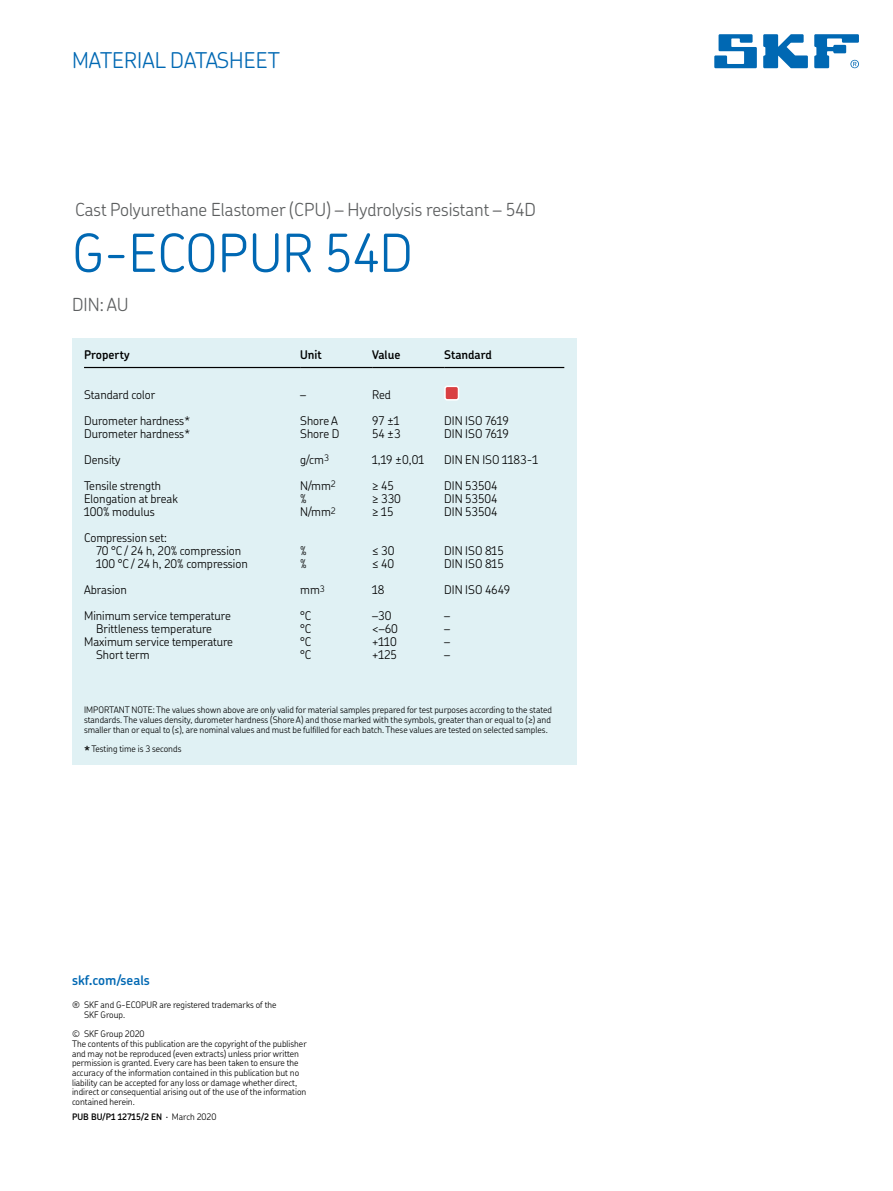
<style>
.page{position:relative;width:893px;height:1191px;background:#fff}
.page>*{position:absolute;margin:0;border:0;box-sizing:border-box;transform-origin:0 0}
.t1{font:300 52.5px "SKF Chevin OT";color:#0068b3}
.t2{font:300 21.75px "SKF Chevin OT";color:#0068b3}
.t3{font:300 18px "SKF Chevin OT";color:#5d5f60}
.t4{font:600 13.5px "SKF Chevin OT";color:#0068b3}
.t5{font:300 12px/13px "SKF Chevin OT";color:#000}
.t6{font:600 12px "SKF Chevin OT";color:#000}
.t7{font:300 9px/9.8px "SKF Chevin OT";color:#000}
.t8{font:600 9px "SKF Chevin OT";color:#000}
.s1{font-weight:600;font-size:12.6px}
.s2{font-weight:300}
</style>
<div class="page">
<div style="left:72px;top:338px;width:504px;height:426px;background:#e0f1f4"></div>
<hr style="left:84px;top:367px;width:216px;height:1px;background:#000">
<hr style="left:300px;top:367px;width:72px;height:1px;background:#000">
<hr style="left:372px;top:367px;width:72px;height:1px;background:#000">
<hr style="left:444px;top:367px;width:120px;height:1px;background:#000">
<div style="left:445px;top:386px;width:13px;height:14px;background:#d94042;border-radius:2px"></div>
<div style="left:444px;top:386px;width:15px;height:15px;border:1px solid #fff;border-radius:2px"></div>
<svg style="left:714px;top:34px;width:42px;height:34px"></svg>
<svg style="left:763px;top:34px;width:44px;height:34px"></svg>
<svg style="left:814px;top:34px;width:44px;height:34px"></svg>
<h2 class="t2" style="left:72px;top:50px;width:209px">MATERIAL DATASHEET</h2>
<h3 class="t3" style="left:75px;top:202px;width:462px">Cast Polyurethane Elastomer (CPU) – Hydrolysis resistant – 54D</h3>
<h1 class="t1" style="left:72px;top:229px;width:342px">G-ECOPUR 54D</h1>
<h3 class="t3" style="left:72px;top:296px;width:58px">DIN: AU</h3>
<h3 class="t6" style="left:84px;top:350px;width:47px">Property</h3>
<h3 class="t6" style="left:300px;top:350px;width:23px">Unit</h3>
<h3 class="t6" style="left:372px;top:350px;width:30px">Value</h3>
<h3 class="t6" style="left:444px;top:350px;width:49px">Standard</h3>
<h3 class="t5" style="left:84px;top:388px;width:73px">Standard color</h3>
<h3 class="t5" style="left:300px;top:388px;width:7px">–</h3>
<h3 class="t5" style="left:372px;top:388px;width:20px">Red</h3>
<h3 class="t5" style="left:84px;top:414px;width:107px">Durometer hardness*</h3>
<h3 class="t5" style="left:300px;top:414px;width:39px">Shore A</h3>
<h3 class="t5" style="left:372px;top:414px;width:29px">97 ±1</h3>
<h3 class="t5" style="left:444px;top:414px;width:66px">DIN ISO 7619</h3>
<h3 class="t5" style="left:84px;top:427px;width:107px">Durometer hardness*</h3>
<h3 class="t5" style="left:300px;top:427px;width:41px">Shore D</h3>
<h3 class="t5" style="left:372px;top:427px;width:30px">54 ±3</h3>
<h3 class="t5" style="left:444px;top:427px;width:66px">DIN ISO 7619</h3>
<h3 class="t5" style="left:84px;top:453px;width:38px">Density</h3>
<h3 class="t5" style="left:300px;top:453px;width:30px">g/cm<sup>3</sup></h3>
<h3 class="t5" style="left:372px;top:453px;width:54px">1,19 ±0,01</h3>
<h3 class="t5" style="left:444px;top:453px;width:95px">DIN EN ISO 1183-1</h3>
<h3 class="t5" style="left:84px;top:479px;width:78px">Tensile strength</h3>
<h3 class="t5" style="left:300px;top:479px;width:37px">N/mm<sup>2</sup></h3>
<h3 class="t5" style="left:372px;top:479px;width:23px">≥ 45</h3>
<h3 class="t5" style="left:444px;top:479px;width:55px">DIN 53504</h3>
<h3 class="t5" style="left:84px;top:493px;width:95px">Elongation at break</h3>
<h3 class="t5" style="left:300px;top:493px;width:8px">%</h3>
<h3 class="t5" style="left:372px;top:493px;width:30px">≥ 330</h3>
<h3 class="t5" style="left:444px;top:493px;width:55px">DIN 53504</h3>
<h3 class="t5" style="left:84px;top:506px;width:72px">100% modulus</h3>
<h3 class="t5" style="left:300px;top:506px;width:37px">N/mm<sup>2</sup></h3>
<h3 class="t5" style="left:372px;top:506px;width:23px">≥ 15</h3>
<h3 class="t5" style="left:444px;top:506px;width:55px">DIN 53504</h3>
<h3 class="t5" style="left:96px;top:532px;width:147px;text-indent:-12px">Compression set:<br>70 °C / 24 h, 20% compression</h3>
<h3 class="t5" style="left:300px;top:545px;width:8px">%</h3>
<h3 class="t5" style="left:372px;top:545px;width:24px">≤ 30</h3>
<h3 class="t5" style="left:444px;top:545px;width:61px">DIN ISO 815</h3>
<h3 class="t5" style="left:96px;top:558px;width:153px">100 °C / 24 h, 20% compression</h3>
<h3 class="t5" style="left:300px;top:558px;width:8px">%</h3>
<h3 class="t5" style="left:372px;top:558px;width:23px">≤ 40</h3>
<h3 class="t5" style="left:444px;top:558px;width:61px">DIN ISO 815</h3>
<h3 class="t5" style="left:84px;top:584px;width:44px">Abrasion</h3>
<h3 class="t5" style="left:300px;top:584px;width:26px">mm<sup>3</sup></h3>
<h3 class="t5" style="left:372px;top:584px;width:14px">18</h3>
<h3 class="t5" style="left:444px;top:584px;width:68px">DIN ISO 4649</h3>
<h3 class="t5" style="left:84px;top:610px;width:148px">Minimum service temperature</h3>
<h3 class="t5" style="left:300px;top:610px;width:13px">°C</h3>
<h3 class="t5" style="left:372px;top:610px;width:21px">–30</h3>
<h3 class="t5" style="left:444px;top:610px;width:7px">–</h3>
<h3 class="t5" style="left:96px;top:623px;width:117px">Brittleness temperature</h3>
<h3 class="t5" style="left:300px;top:623px;width:13px">°C</h3>
<h3 class="t5" style="left:372px;top:623px;width:27px">&lt;–60</h3>
<h3 class="t5" style="left:444px;top:623px;width:7px">–</h3>
<h3 class="t5" style="left:84px;top:636px;width:150px">Maximum service temperature</h3>
<h3 class="t5" style="left:300px;top:636px;width:13px">°C</h3>
<h3 class="t5" style="left:372px;top:636px;width:26px">+110</h3>
<h3 class="t5" style="left:444px;top:636px;width:7px">–</h3>
<h3 class="t5" style="left:96px;top:649px;width:55px">Short term</h3>
<h3 class="t5" style="left:300px;top:649px;width:13px">°C</h3>
<h3 class="t5" style="left:372px;top:649px;width:26px">+125</h3>
<h3 class="t5" style="left:444px;top:649px;width:7px">–</h3>
<p class="t7" style="left:84px;top:706px;width:469px;text-align:justify">IMPORTANT NOTE: The values shown above are only valid for material samples prepared for test purposes according to the stated standards. The values density, durometer hardness (Shore A) and those marked with the symbols, greater than or equal to (≥) and smaller than or equal to (≤), are nominal values and must be fulfilled for each batch. These values are tested on selected samples.</p>
<p class="t7" style="left:84px;top:745px;width:99px"><span class="s1">*</span> Testing time is 3 seconds</p>
<h3 class="t4" style="left:72px;top:974px;width:79px">skf.com/seals</h3>
<p class="t7" style="left:84px;top:1000px;width:194px;text-indent:-12px">® SKF and G-ECOPUR are registered trademarks of the<br>SKF Group.</p>
<p class="t7" style="left:72px;top:1030px;width:236px">© SKF Group 2020<br>The contents of this publication are the copyright of the publisher and may not be reproduced (even extracts) unless prior written permission is granted. Every care has been taken to ensure the accuracy of the information contained in this publication but no liability can be accepted for any loss or damage whether direct, indirect or consequential arising out of the use of the information contained herein.</p>
<p class="t8" style="left:72px;top:1112px;width:146px">PUB BU/P1 12715/2 EN <span class="s2">· March 2020</span></p>
</div>
